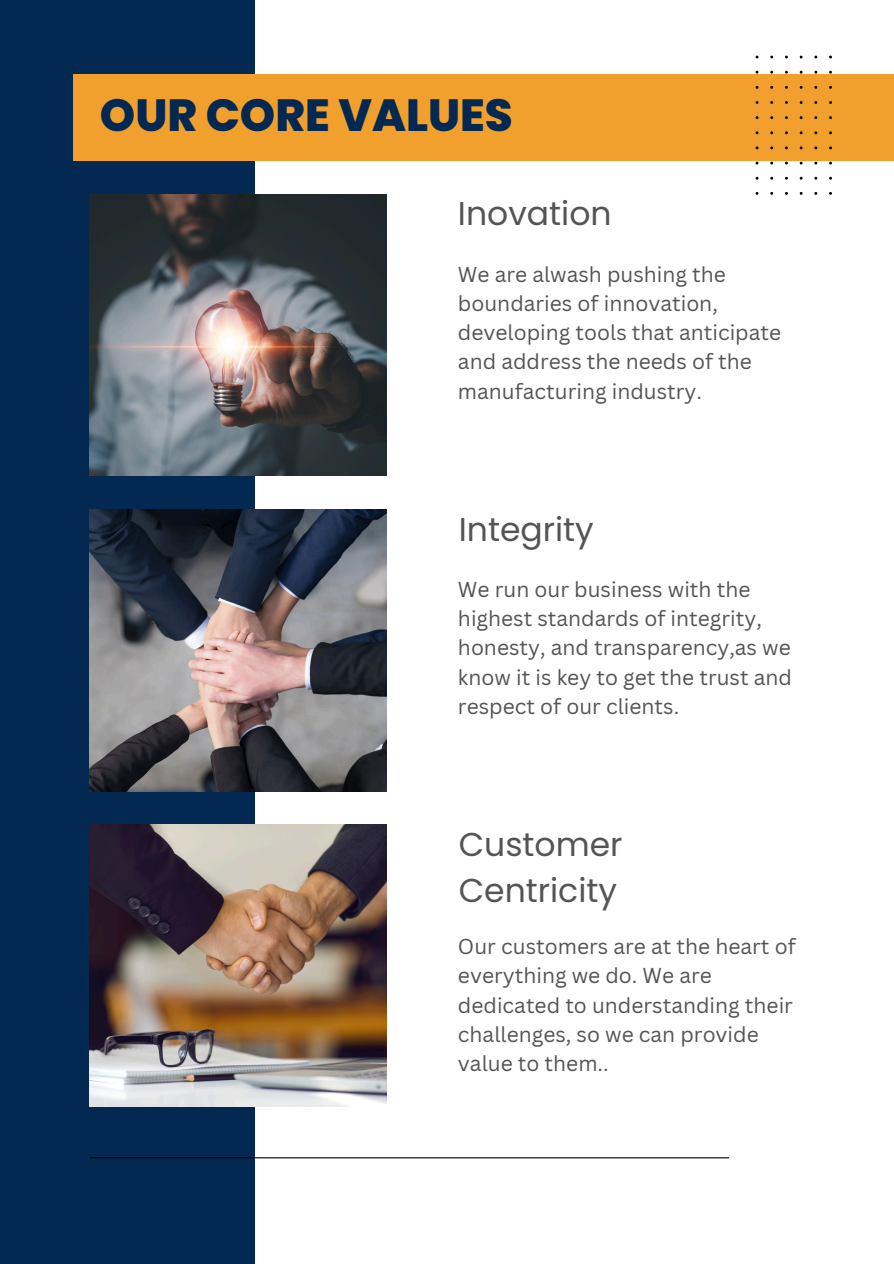
<style>
.page{position:relative;width:894px;height:1264px;background:#fff}
.page>*{position:absolute;margin:0;border:0;box-sizing:border-box;transform-origin:0 0}
.t1{font:800 45px "Poppins";color:#032851}
.t2{font:33px/46.2px "Poppins";color:#545454}
.t3{font:21px/29.2px "Canva Sans";color:#545454}
</style>
<div class="page">
<div style="left:0;top:0;width:255px;height:1263px;background:#032851"></div>
<img style="left:89px;top:194px;width:297px;height:282px">
<img style="left:89px;top:510px;width:297px;height:281px">
<img style="left:89px;top:824px;width:297px;height:282px">
<div style="left:73px;top:74px;width:820px;height:87px;background:#f1a02d"></div>
<hr style="left:89px;top:1157px;width:639px;height:1px;background:#000">
<svg style="left:755px;top:56px;width:76px;height:139px"></svg>
<p class="t1" style="left:100px;top:84px;width:414px">OUR CORE VALUES</p>
<h2 class="t2" style="left:458px;top:191px;width:155px">Inovation</h2>
<h1 class="t3" style="left:458px;top:259px;width:324px">We are alwash pushing the boundaries of innovation, developing tools that anticipate and address the needs of the manufacturing industry.</h1>
<p class="t2" style="left:458px;top:506px;width:137px">Integrity</p>
<h2 class="t3" style="left:458px;top:574px;width:335px">We run our business with the highest standards of integrity, honesty, and transparency,as we know it is key to get the trust and respect of our clients.</h2>
<h2 class="t2" style="left:458px;top:821px;width:165px">Customer<br>Centricity</h2>
<p class="t3" style="left:458px;top:931px;width:339px">Our customers are at the heart of everything we do. We are dedicated to understanding their challenges, so we can provide value to them..</p>
</div>
